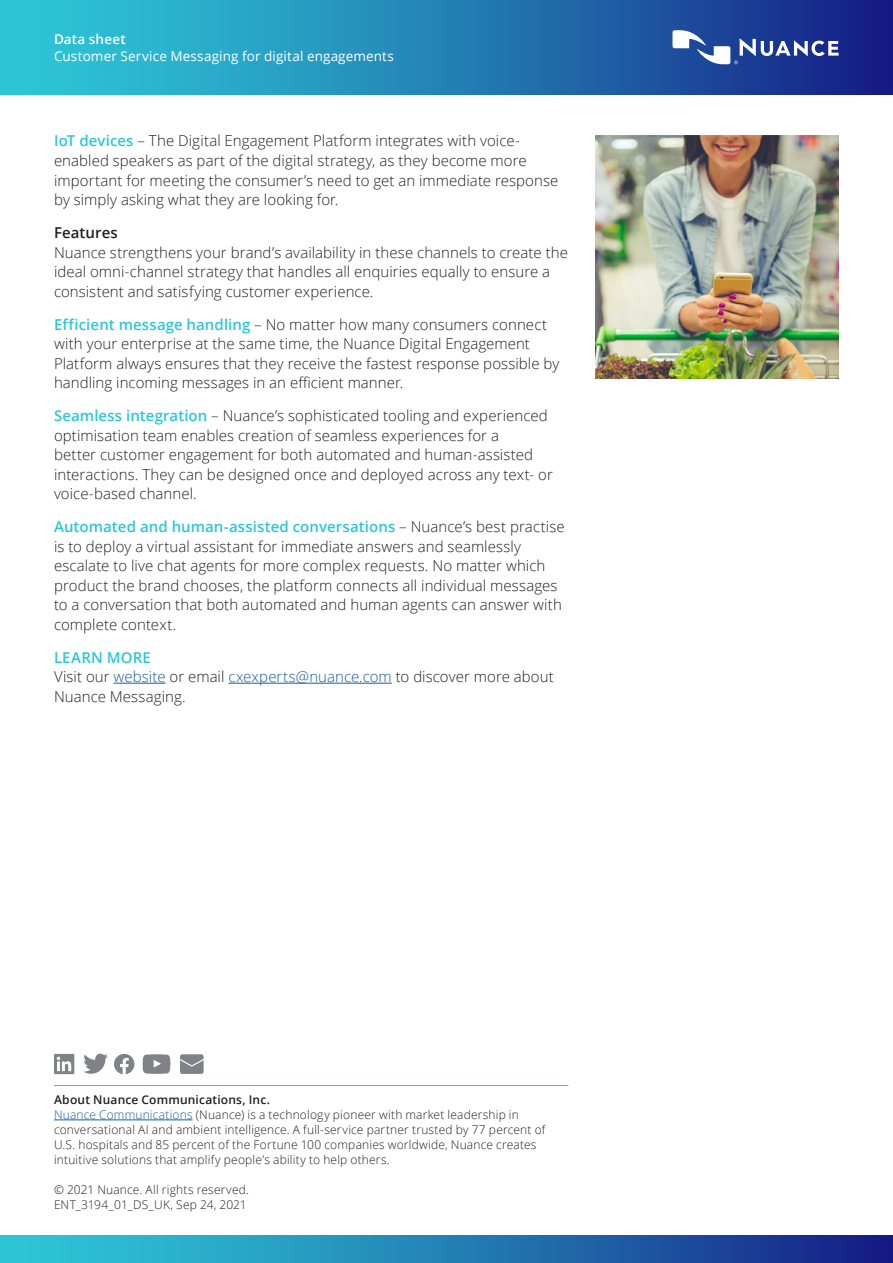
<style>
.page{position:relative;width:893px;height:1263px;background:#fff}
.page>*{position:absolute;margin:0;border:0;box-sizing:border-box;transform-origin:0 0}
.Body_Text_10_13{font:300 15px/19.5px "Open Sans";letter-spacing:.005em;color:#231f20}
.Body_Text_Subhead_10{font:600 15px "Open Sans";letter-spacing:.005em;color:#231f20}
.Product_Offering_Nam{font:13.5px "Open Sans";letter-spacing:.01em;color:#fff}
.Data_sheet_9_11{font:600 13.5px "Open Sans";letter-spacing:.01em;color:#fff}
.About_Nuance_Legal{font:300 12px/15px "Open Sans";letter-spacing:.015em;color:#231f20}
.About_Nuance_SemiBol{font:600 12px "Open Sans";letter-spacing:.015em;color:#231f20}
.s1{font-weight:600;color:#2dc6d6}
.s2{color:#175d9e}
</style>
<div class="page">
<div style="left:0;top:1236px;width:893px;height:27px;background:linear-gradient(to right,#2fd4dd,#162387)"></div>
<div style="left:0;top:0;width:893px;height:94px;background:linear-gradient(to right,#2fd4dd,#162387)"></div>
<svg style="left:672px;top:30px;width:167px;height:34px"></svg>
<svg style="left:54px;top:1054px;width:20px;height:20px"></svg>
<svg style="left:83px;top:1053px;width:25px;height:21px"></svg>
<svg style="left:114px;top:1054px;width:20px;height:20px"></svg>
<svg style="left:143px;top:1054px;width:27px;height:20px"></svg>
<svg style="left:180px;top:1054px;width:24px;height:20px"></svg>
<hr style="left:114px;top:683px;width:52px;height:1px;background:#175d9e">
<hr style="left:228px;top:683px;width:164px;height:1px;background:#175d9e">
<hr style="left:54px;top:1085px;width:514px;height:1px;background:#2dc6d6">
<hr style="left:54px;top:1119px;width:139px;height:1px;background:#175d9e">
<img style="left:595px;top:135px;width:244px;height:243px">
<p class="Data_sheet_9_11" style="left:54px;top:30px;width:73px">Data sheet</p>
<p class="Product_Offering_Nam" style="left:54px;top:47px;width:341px">Customer Service Messaging for digital engagements</p>
<p class="Body_Text_10_13" style="left:54px;top:131px;width:506px"><span class="s1">IoT devices</span> – The Digital Engagement Platform integrates with voice&shy;enabled speakers as part of the digital strategy, as they become more important for meeting the consumer’s need to get an immediate response by simply asking what they are looking for.</p>
<p class="Body_Text_Subhead_10" style="left:54px;top:222px;width:65px">Features</p>
<p class="Body_Text_10_13" style="left:54px;top:242px;width:516px">Nuance strengthens your brand’s availability in these channels to create the ideal omni-channel strategy that handles all enquiries equally to ensure a consistent and satisfying customer experience.</p>
<p class="Body_Text_10_13" style="left:54px;top:314px;width:507px"><span class="s1">Efficient message handling</span> – No matter how many consumers connect with your enterprise at the same time, the Nuance Digital Engagement Platform always ensures that they receive the fastest response possible by handling incoming messages in an efficient manner.</p>
<p class="Body_Text_10_13" style="left:54px;top:405px;width:500px"><span class="s1">Seamless integration</span> – Nuance’s sophisticated tooling and experienced optimisation team enables creation of seamless experiences for a<br>better customer engagement for both automated and human-assisted interactions. They can be designed once and deployed across any text- or voice-based channel.</p>
<p class="Body_Text_10_13" style="left:54px;top:516px;width:512px"><span class="s1">Automated and human-assisted conversations</span> – Nuance’s best practise is to deploy a virtual assistant for immediate answers and seamlessly escalate to live chat agents for more complex requests. No matter which product the brand chooses, the platform connects all individual messages to a conversation that both automated and human agents can answer with complete context.</p>
<p class="Body_Text_10_13" style="left:54px;top:647px;width:501px"><span class="s1">LEARN MORE<br></span>Visit our <span class="s2">website</span> or email <span class="s2">cxexperts@nuance.com</span> to discover more about<br>Nuance Messaging.</p>
<p class="About_Nuance_SemiBol" style="left:54px;top:1091px;width:218px">About Nuance Communications, Inc.</p>
<p class="About_Nuance_Legal" style="left:54px;top:1107px;width:493px"><span class="s2">Nuance Communications</span> (Nuance) is a technology pioneer with market leadership in conversational AI and ambient intelligence. A full-service partner trusted by 77 percent of U.S. hospitals and 85 percent of the Fortune 100 companies worldwide, Nuance creates intuitive solutions that amplify people’s ability to help others.</p>
<p class="About_Nuance_Legal" style="left:54px;top:1182px;width:196px">© 2021 Nuance. All rights reserved.</p>
<p class="About_Nuance_Legal" style="left:54px;top:1197px;width:194px">ENT_3194_01_DS_UK, Sep 24, 2021</p>
</div>
